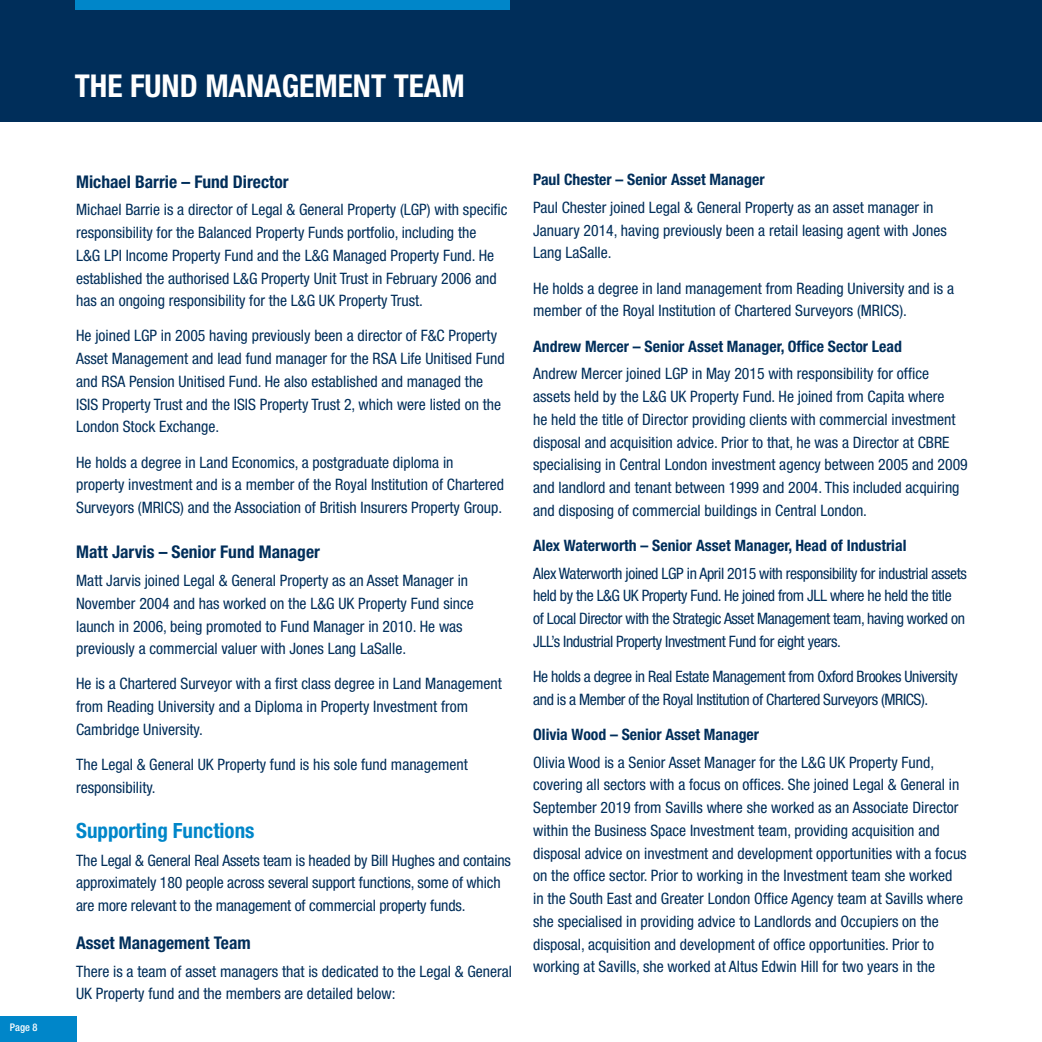
<style>
.page{position:relative;width:1042px;height:1042px;background:#fff}
.page>*{position:absolute;margin:0;border:0;box-sizing:border-box;transform-origin:0 0}
.t1{font:700 condensed 31.5px "Helvetica Neue LT Std";color:#fff}
.t2{font:700 condensed 21px "Helvetica Neue";color:#0086c9}
.t3{font:700 condensed 17.5px "Helvetica Neue";color:#002e5a}
.t4{font:condensed 15.75px/22.8px "Helvetica Neue LT Std";color:#002e5a}
.t5{font:condensed 15.75px/22.8px "Helvetica Neue LT Std";letter-spacing:-.025em;color:#002e5a}
.t6{font:700 condensed 15.75px "Helvetica Neue LT Std";color:#002e5a}
.t7{font:500 condensed 10.5px "Helvetica Neue LT Std";color:#fff}
</style>
<div class="page">
<div style="left:0;top:0;width:1042px;height:121px;background:#002e5a"></div>
<div style="left:76px;top:0;width:434px;height:10px;background:#0086c9"></div>
<div style="left:0;top:1016px;width:76px;height:26px;background:#0086c9"></div>
<p class="t7" style="left:10px;top:1021px;width:29px">Page 8</p>
<h1 class="t1" style="left:75px;top:67px;width:392px">THE FUND MANAGEMENT TEAM</h1>
<p class="t3" style="left:76px;top:171px;width:214px">Michael Barrie – Fund Director</p>
<p class="t4" style="left:76px;top:198px;width:433px">Michael Barrie is a director of Legal &amp; General Property (LGP) with specific responsibility for the Balanced Property Funds portfolio, including the<br>L&amp;G LPI Income Property Fund and the L&amp;G Managed Property Fund. He established the authorised L&amp;G Property Unit Trust in February 2006 and has an ongoing responsibility for the L&amp;G UK Property Trust.</p>
<p class="t4" style="left:76px;top:324px;width:430px">He joined LGP in 2005 having previously been a director of F&amp;C Property Asset Management and lead fund manager for the RSA Life Unitised Fund and RSA Pension Unitised Fund. He also established and managed the ISIS Property Trust and the ISIS Property Trust 2, which were listed on the London Stock Exchange.</p>
<p class="t4" style="left:76px;top:450px;width:429px">He holds a degree in Land Economics, a postgraduate diploma in property investment and is a member of the Royal Institution of Chartered<br>Surveyors (MRICS) and the Association of British Insurers Property Group.</p>
<p class="t3" style="left:76px;top:541px;width:245px">Matt Jarvis – Senior Fund Manager</p>
<p class="t4" style="left:76px;top:569px;width:399px">Matt Jarvis joined Legal &amp; General Property as an Asset Manager in November 2004 and has worked on the L&amp;G UK Property Fund since launch in 2006, being promoted to Fund Manager in 2010. He was previously a commercial valuer with Jones Lang LaSalle.</p>
<p class="t4" style="left:76px;top:672px;width:427px">He is a Chartered Surveyor with a first class degree in Land Management from Reading University and a Diploma in Property Investment from<br>Cambridge University.</p>
<p class="t4" style="left:76px;top:753px;width:393px">The Legal &amp; General UK Property fund is his sole fund management responsibility.</p>
<h2 class="t2" style="left:76px;top:818px;width:180px">Supporting Functions</h2>
<p class="t4" style="left:76px;top:848px;width:436px">The Legal &amp; General Real Assets team is headed by Bill Hughes and contains approximately 180 people across several support functions, some of which are more relevant to the management of commercial property funds.</p>
<p class="t3" style="left:76px;top:932px;width:176px">Asset Management Team</p>
<p class="t4" style="left:76px;top:959px;width:437px">There is a team of asset managers that is dedicated to the Legal &amp; General<br>UK Property fund and the members are detailed below:</p>
<p class="t6" style="left:533px;top:170px;width:233px">Paul Chester – Senior Asset Manager</p>
<p class="t4" style="left:533px;top:196px;width:415px">Paul Chester joined Legal &amp; General Property as an asset manager in<br>January 2014, having previously been a retail leasing agent with Jones<br>Lang LaSalle.</p>
<p class="t4" style="left:533px;top:277px;width:422px">He holds a degree in land management from Reading University and is a member of the Royal Institution of Chartered Surveyors (MRICS).</p>
<p class="t6" style="left:533px;top:336px;width:370px">Andrew Mercer – Senior Asset Manager, Office Sector Lead</p>
<p class="t4" style="left:533px;top:362px;width:436px">Andrew Mercer joined LGP in May 2015 with responsibility for office assets held by the L&amp;G UK Property Fund. He joined from Capita where<br>he held the title of Director providing clients with commercial investment disposal and acquisition advice. Prior to that, he was a Director at CBRE specialising in Central London investment agency between 2005 and 2009 and landlord and tenant between 1999 and 2004. This included acquiring and disposing of commercial buildings in Central London.</p>
<p class="t6" style="left:533px;top:536px;width:375px">Alex Waterworth – Senior Asset Manager, Head of Industrial</p>
<p class="t5" style="left:533px;top:561px;width:435px">Alex Waterworth joined LGP in April 2015 with responsibility for industrial assets held by the L&amp;G UK Property Fund. He joined from JLL where he held the title<br>of Local Director with the Strategic Asset Management team, having worked on JLL’s Industrial Property Investment Fund for eight years.</p>
<p class="t5" style="left:533px;top:665px;width:426px">He holds a degree in Real Estate Management from Oxford Brookes University and is a Member of the Royal Institution of Chartered Surveyors (MRICS).</p>
<p class="t6" style="left:533px;top:725px;width:227px">Olivia Wood – Senior Asset Manager</p>
<p class="t4" style="left:533px;top:750px;width:435px">Olivia Wood is a Senior Asset Manager for the L&amp;G UK Property Fund, covering all sectors with a focus on offices. She joined Legal &amp; General in September 2019 from Savills where she worked as an Associate Director within the Business Space Investment team, providing acquisition and disposal advice on investment and development opportunities with a focus on the office sector. Prior to working in the Investment team she worked in the South East and Greater London Office Agency team at Savills where she specialised in providing advice to Landlords and Occupiers on the disposal, acquisition and development of office opportunities. Prior to working at Savills, she worked at Altus Edwin Hill for two years in the</p>
</div>
